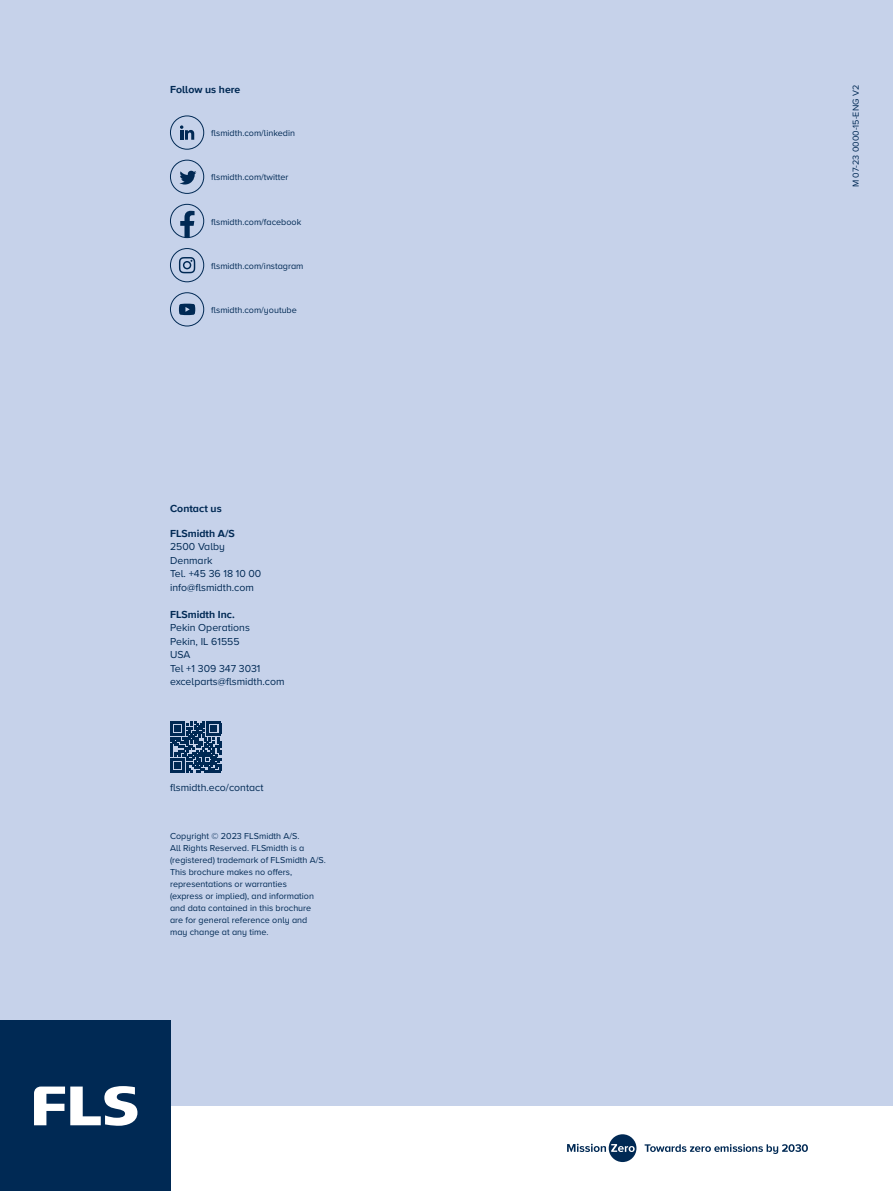
<style>
.page{position:relative;width:893px;height:1191px;background:#fff}
.page>*{position:absolute;margin:0;border:0;box-sizing:border-box;transform-origin:0 0}
.t1{font:10.5px/13.5px "Proxima Nova";color:#002954}
.t2{font:700 10.5px "Proxima Nova";color:#002954}
.t3{font:9px/12px "Proxima Nova";color:#002954}
</style>
<div class="page">
<div style="left:0;top:0;width:893px;height:1106px;background:#c6d2ea"></div>
<svg style="left:645px;top:1144px;width:163px;height:10px"></svg>
<svg style="left:567px;top:1134px;width:69px;height:28px"></svg>
<div style="left:0;top:1020px;width:170px;height:171px;background:#002954"></div>
<svg style="left:34px;top:1086px;width:103px;height:39px"></svg>
<div style="left:170px;top:160px;width:34px;height:34px;border:1px solid #002954;border-radius:50%"></div>
<svg style="left:179px;top:170px;width:17px;height:14px"></svg>
<div style="left:170px;top:248px;width:34px;height:34px;border:1px solid #002954;border-radius:50%"></div>
<svg style="left:179px;top:257px;width:16px;height:16px"></svg>
<div style="left:170px;top:292px;width:34px;height:34px;border:1px solid #002954;border-radius:50%"></div>
<svg style="left:179px;top:304px;width:16px;height:11px"></svg>
<div style="left:170px;top:116px;width:34px;height:34px;border:1px solid #002954;border-radius:50%"></div>
<svg style="left:180px;top:125px;width:14px;height:15px"></svg>
<svg style="left:180px;top:211px;width:15px;height:27px"></svg>
<div style="left:170px;top:204px;width:34px;height:34px;border:1px solid #002954;border-radius:50%"></div>
<svg style="left:170px;top:721px;width:51px;height:51px"></svg>
<p class="t2" style="left:170px;top:82px;width:72px">Follow us here</p>
<p class="t3" style="left:211px;top:127px;width:85px">flsmidth.com/linkedin</p>
<p class="t3" style="left:211px;top:171px;width:79px">flsmidth.com/twitter</p>
<p class="t3" style="left:211px;top:215px;width:92px">flsmidth.com/facebook</p>
<p class="t3" style="left:211px;top:259px;width:94px">flsmidth.com/instagram</p>
<p class="t3" style="left:211px;top:303px;width:87px">flsmidth.com/youtube</p>
<p class="t2" style="left:170px;top:500px;width:53px">Contact us</p>
<p class="t2" style="left:170px;top:525px;width:66px">FLSmidth A/S</p>
<p class="t1" style="left:170px;top:539px;width:93px">2500 Valby<br>Denmark<br>Tel. +45 36 18 10 00 info@flsmidth.com</p>
<p class="t2" style="left:170px;top:606px;width:66px">FLSmidth Inc.</p>
<p class="t1" style="left:170px;top:620px;width:116px">Pekin Operations<br>Pekin, IL 61555<br>USA<br>Tel +1 309 347 3031 excelparts@flsmidth.com</p>
<p class="t1" style="left:170px;top:780px;width:95px">flsmidth.eco/contact</p>
<p class="t3" style="left:170px;top:829px;width:157px">Copyright © 2023 FLSmidth A/S.<br>All Rights Reserved. FLSmidth is a (registered) trademark of FLSmidth A/S.<br>This brochure makes no offers, representations or warranties<br>(express or implied), and information and data contained in this brochure are for general reference only and may change at any time.</p>
<p class="t3" style="left:850px;top:187px;width:104px;rotate:-90deg">M 07-23 0000-15-ENG V2</p>
</div>
